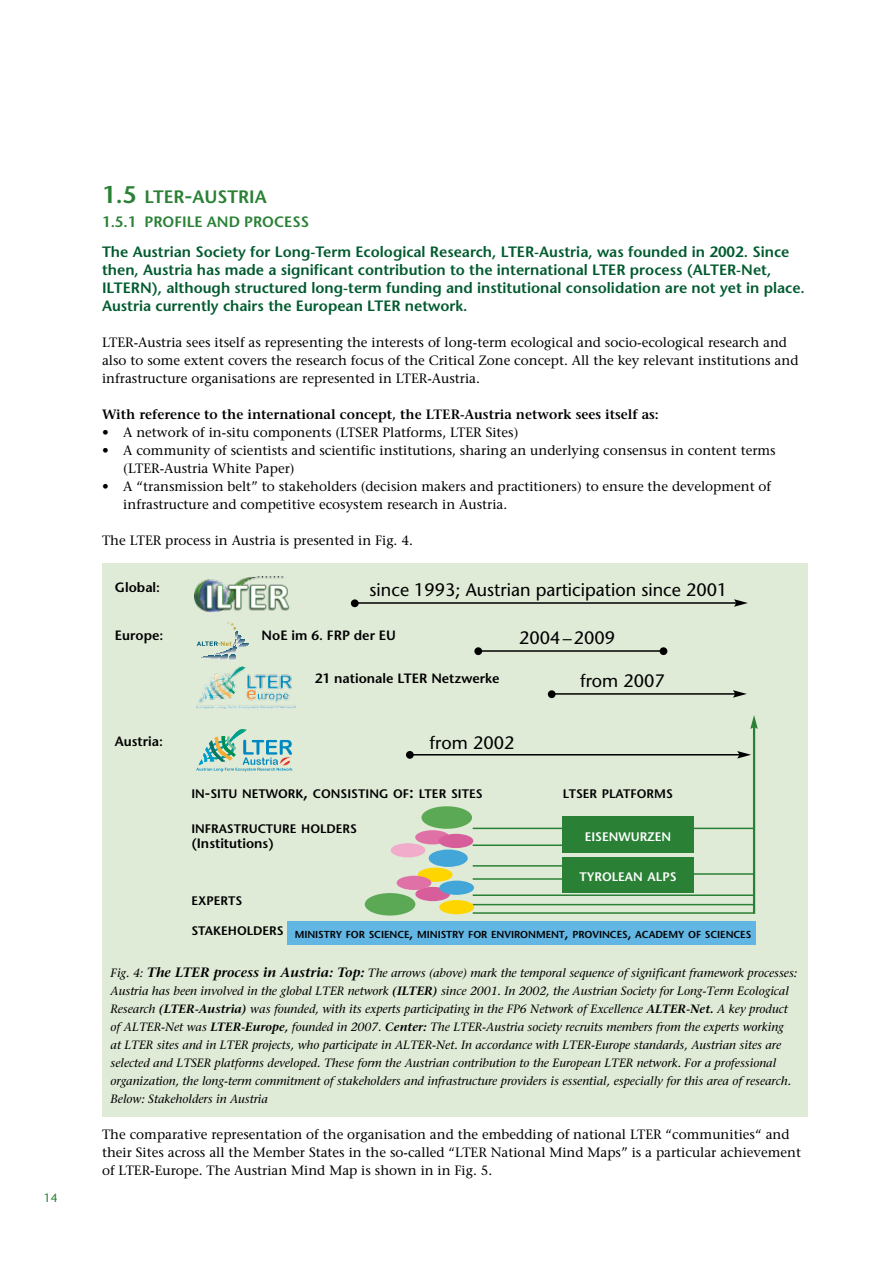
<style>
.page{position:relative;width:893px;height:1263px;background:#fff}
.page>*{position:absolute;margin:0;border:0;box-sizing:border-box;transform-origin:0 0}
.t1{font:18px "Stone Sans";color:#000}
.t2{font:600 18px "Stone Sans";color:#2a8135}
.t3{font:600 15px/18px "Stone Sans";color:#025b2f}
.t4{font:600 15px "Stone Sans";color:#2a8135}
.t5{font:13.5px/18px "Stone Serif";color:#000}
.t6{font:600 13.5px "Stone Sans";color:#000}
.t7{font:600 13.5px "Stone Serif";color:#000}
.t8{font:600 12.3px "Stone Sans";color:#000}
.t9{font:600 12.3px "Stone Sans";color:#fff}
.t10{font:italic 12px/18px "Stone Serif";color:#000}
.t11{font:12px "Stone Sans";color:#2a8135}
.t12{font:600 10.2px "Stone Sans";letter-spacing:-.005em;color:#000}
.t13{font:700 5.55px "Arial";color:#b8a136;scale:1.24 1}
.s1{font-size:24px}
.s2{font-size:16.5px}
.s3{font-size:13.5px}
.s4{font-weight:600;font-size:13.5px}
.s5{font-weight:600}
</style>
<div class="page">
<div style="left:102px;top:942px;width:706px;height:175px;background:#dfead7"></div>
<hr style="left:892px;top:162px;width:1px;height:596px;background:#dfead7">
<hr style="left:892px;top:765px;width:1px;height:413px;background:#dfead7">
<div style="left:102px;top:563px;width:706px;height:390px;background:#dfead7"></div>
<svg style="left:196px;top:729px;width:96px;height:42px"></svg>
<svg style="left:197px;top:621px;width:48px;height:40px"></svg>
<div style="left:287px;top:921px;width:468px;height:23px;background:#61b6e3"></div>
<hr style="left:356px;top:602px;width:381px;height:2px;background:#000">
<svg style="left:734px;top:599px;width:14px;height:8px"></svg>
<div style="left:351px;top:599px;width:8px;height:8px;background:#000;border-radius:50%"></div>
<hr style="left:479px;top:650px;width:186px;height:2px;background:#000">
<div style="left:474px;top:647px;width:8px;height:8px;background:#000;border-radius:50%"></div>
<div style="left:660px;top:647px;width:7px;height:8px;background:#000;border-radius:50%"></div>
<hr style="left:552px;top:693px;width:184px;height:2px;background:#000">
<svg style="left:733px;top:690px;width:14px;height:8px"></svg>
<div style="left:548px;top:690px;width:8px;height:8px;background:#000;border-radius:50%"></div>
<div style="left:406px;top:751px;width:8px;height:8px;background:#000;border-radius:50%"></div>
<hr style="left:409px;top:754px;width:331px;height:1px;background:#000">
<svg style="left:737px;top:751px;width:14px;height:7px"></svg>
<hr style="left:753px;top:726px;width:2px;height:188px;background:#2a8135">
<svg style="left:750px;top:715px;width:8px;height:14px"></svg>
<hr style="left:473px;top:828px;width:281px;height:1px;background:#2a8135">
<hr style="left:473px;top:844px;width:219px;height:2px;background:#2a8135">
<hr style="left:473px;top:865px;width:218px;height:2px;background:#2a8135">
<hr style="left:473px;top:878px;width:218px;height:2px;background:#2a8135">
<hr style="left:688px;top:873px;width:66px;height:2px;background:#2a8135">
<hr style="left:473px;top:894px;width:281px;height:2px;background:#2a8135">
<hr style="left:473px;top:904px;width:281px;height:1px;background:#2a8135">
<hr style="left:473px;top:912px;width:281px;height:2px;background:#2a8135">
<div style="left:562px;top:816px;width:132px;height:36px;background:#2a8135"></div>
<div style="left:562px;top:857px;width:132px;height:35px;background:#2a8135"></div>
<div style="left:421px;top:806px;width:51px;height:23px;background:#5ba955;border-radius:50%"></div>
<div style="left:429px;top:849px;width:39px;height:18px;background:#43a6d9;border-radius:50%"></div>
<div style="left:418px;top:868px;width:35px;height:14px;background:#ffd500;border-radius:50%"></div>
<div style="left:415px;top:887px;width:35px;height:14px;background:#d75e9b;border-radius:50%"></div>
<div style="left:397px;top:876px;width:34px;height:14px;background:#e071a7;border-radius:50%"></div>
<div style="left:415px;top:830px;width:35px;height:14px;background:#e071a7;border-radius:50%"></div>
<div style="left:391px;top:843px;width:34px;height:14px;background:#f1accc;border-radius:50%"></div>
<div style="left:365px;top:893px;width:50px;height:22px;background:#5ba955;border-radius:50%"></div>
<div style="left:439px;top:881px;width:35px;height:14px;background:#43a6d9;border-radius:50%"></div>
<div style="left:439px;top:834px;width:34px;height:14px;background:#d75e9b;border-radius:50%"></div>
<div style="left:439px;top:900px;width:35px;height:14px;background:#ffd500;border-radius:50%"></div>
<img style="left:194px;top:576px;width:97px;height:36px">
<img style="left:197px;top:666px;width:99px;height:42px">
<p class="t11" style="left:44px;top:1190px;width:15px">14</p>
<h1 class="t2" style="left:102px;top:185px;width:166px"><span class="s1">1.5</span> LTER<span class="s1">-</span>AUSTRIA</h1>
<p class="t4" style="left:102px;top:212px;width:208px">1.5.1 PROFILE AND PROCESS</p>
<p class="t3" style="left:102px;top:242px;width:704px">The Austrian Society for Long-Term Ecological Research, LTER-Austria, was founded in 2002. Since then, Austria has made a significant contribution to the international LTER process (ALTER-Net, ILTERN), although structured long-term funding and institutional consolidation are not yet in place.<br>Austria currently chairs the European LTER network.</p>
<p class="t5" style="left:102px;top:333px;width:698px">LTER-Austria sees itself as representing the interests of long-term ecological and socio-ecological research and also to some extent covers the research focus of the Critical Zone concept. All the key relevant institutions and infrastructure organisations are represented in LTER-Austria.</p>
<p class="t7" style="left:102px;top:406px;width:558px">With reference to the international concept, the LTER-Austria network sees itself as:</p>
<p class="t5" style="left:102px;top:423px;width:418px">• A network of in-situ components (LTSER Platforms, LTER Sites)</p>
<p class="t5" style="left:123px;top:441px;width:654px;text-indent:-21px">• A community of scientists and scientific institutions, sharing an underlying consensus in content terms (LTER-Austria White Paper)</p>
<p class="t5" style="left:123px;top:477px;width:649px;text-indent:-21px">• A “transmission belt” to stakeholders (decision makers and practitioners) to ensure the development of infrastructure and competitive ecosystem research in Austria.</p>
<p class="t5" style="left:102px;top:531px;width:312px">The LTER process in Austria is presented in Fig. 4.</p>
<p class="t6" style="left:115px;top:579px;width:47px">Global:</p>
<p class="t6" style="left:115px;top:627px;width:50px">Europe:</p>
<p class="t6" style="left:115px;top:732px;width:50px">Austria:</p>
<p class="t13" style="left:218px;top:640px;width:3px">-</p>
<h1 class="t1" style="left:370px;top:579px;width:359px">since 1993; Austrian participation since 2001</h1>
<h1 class="t1" style="left:519px;top:626px;width:98px">2004–2009</h1>
<h1 class="t1" style="left:580px;top:669px;width:86px">from 2007</h1>
<p class="t6" style="left:262px;top:627px;width:136px">NoE im 6. FRP der EU</p>
<p class="t6" style="left:315px;top:670px;width:186px">21 nationale LTER Netzwerke</p>
<h1 class="t1" style="left:430px;top:731px;width:86px">from 2002</h1>
<p class="t8" style="left:191px;top:786px;width:61px">IN<span class="s2">-</span>SITU NETWORK</p>
<p class="t8" style="left:303px;top:786px;width:20px"><span class="s2">,</span> CON</p>
<p class="t8" style="left:341px;top:786px;width:93px">SISTING OF<span class="s2">:</span> LTER</p>
<p class="t8" style="left:451px;top:786px;width:33px">SITES</p>
<p class="t8" style="left:563px;top:786px;width:63px">LTSER PLATFORM</p>
<p class="t8" style="left:666px;top:786px;width:8px">S</p>
<p class="t8" style="left:191px;top:821px;width:13px">INFRA</p>
<p class="t8" style="left:227px;top:821px;width:109px">STRUCTURE HOLDER</p>
<p class="t8" style="left:350px;top:821px;width:8px">S</p>
<p class="t6" style="left:191px;top:835px;width:84px">(Institutions)</p>
<p class="t9" style="left:585px;top:829px;width:28px">EISENW</p>
<p class="t9" style="left:631px;top:829px;width:33px">URZEN</p>
<p class="t9" style="left:579px;top:869px;width:48px">TYROLEAN</p>
<p class="t9" style="left:648px;top:869px;width:30px">ALPS</p>
<p class="t8" style="left:191px;top:893px;width:52px">EXPERTS</p>
<p class="t8" style="left:191px;top:923px;width:16px">STAKE</p>
<p class="t8" style="left:228px;top:923px;width:34px">HOLDER</p>
<p class="t8" style="left:277px;top:923px;width:8px">S</p>
<p class="t12" style="left:295px;top:928px;width:59px">MINISTRY FOR</p>
<p class="t12" style="left:369px;top:928px;width:23px">SCIENCE</p>
<p class="t12" style="left:409px;top:928px;width:66px"><span class="s3">,</span> MINISTRY FOR</p>
<p class="t12" style="left:491px;top:928px;width:32px">ENVIRONMENT</p>
<p class="t12" style="left:565px;top:928px;width:45px"><span class="s3">,</span> PROVINCE</p>
<p class="t12" style="left:622px;top:928px;width:22px">S<span class="s3">,</span> ACADEM</p>
<p class="t12" style="left:678px;top:928px;width:50px">Y OF SCIENCE</p>
<p class="t12" style="left:746px;top:928px;width:7px">S</p>
<p class="t10" style="left:111px;top:964px;width:688px">Fig. 4: <span class="s4">The LTER process in Austria: Top:</span> The arrows (above) mark the temporal sequence of significant framework processes:<br>Austria has been involved in the global LTER network <span class="s5">(ILTER)</span> since 2001. In 2002, the Austrian Society for Long-Term Ecological Research <span class="s5">(LTER-Austria)</span> was founded, with its experts participating in the FP6 Network of Excellence <span class="s5">ALTER-Net.</span> A key product of ALTER-Net was <span class="s5">LTER-Europe,</span> founded in 2007. <span class="s5">Center:</span> The LTER-Austria society recruits members from the experts working<br>at LTER sites and in LTER projects, who participate in ALTER-Net. In accordance with LTER-Europe standards, Austrian sites are selected and LTSER platforms developed. These form the Austrian contribution to the European LTER network. For a professional organization, the long-term commitment of stakeholders and infrastructure providers is essential, especially for this area of research.<br>Below: Stakeholders in Austria</p>
<p class="t5" style="left:102px;top:1125px;width:700px">The comparative representation of the organisation and the embedding of national LTER “communities“ and their Sites across all the Member States in the so-called “LTER National Mind Maps” is a particular achievement of LTER-Europe. The Austrian Mind Map is shown in in Fig. 5.</p>
</div>
